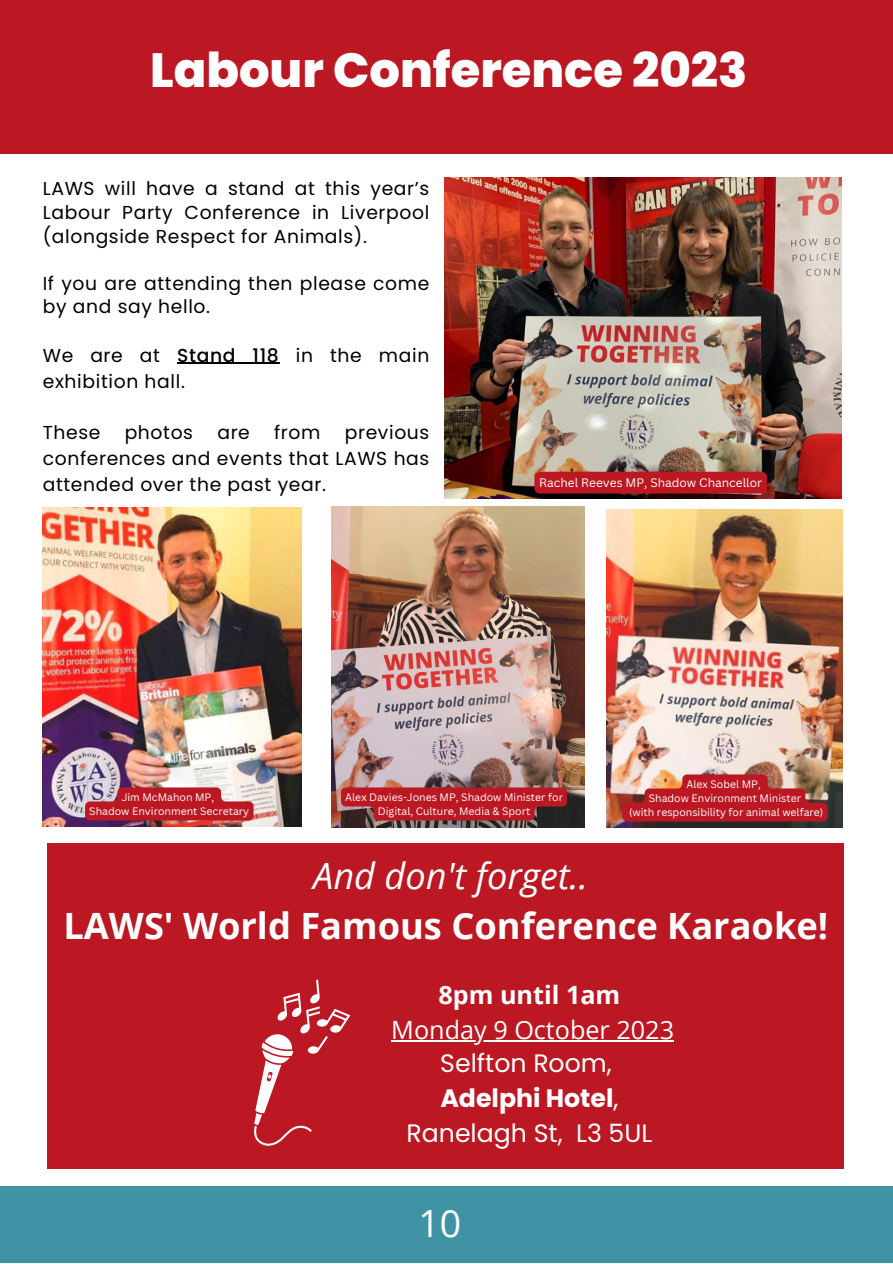
<style>
.page{position:relative;width:893px;height:1264px;background:#fff}
.page>*{position:absolute;margin:0;border:0;box-sizing:border-box;transform-origin:0 0}
.t1{font:800 48px "Poppins";color:#fff}
.t2{font:37.5px "Open Sans";color:#fff}
.t3{font:700 36.15px "Open Sans";color:#fff}
.t4{font:italic 36.15px "Open Sans";color:#fff}
.t5{font:25.2px "Poppins";color:#fff}
.t6{font:25.2px "Open Sans";color:#fff}
.t7{font:700 25.2px "Poppins";color:#fff}
.t8{font:700 25.2px "Open Sans";color:#fff}
.t9{font:18.75px/23.5px "Poppins";letter-spacing:.035em;color:#000;text-align:justify}
.t10{font:12px "Canva Sans";color:#fff}
.t11{font:10.5px/14px "Canva Sans";color:#fff;text-align:center}
.s1{font-weight:500}
.s2{font-weight:400}
</style>
<div class="page">
<div style="left:0;top:0;width:892px;height:154px;background:#bc1823"></div>
<div style="left:0;top:1185px;width:892px;height:77px;background:#4093a4"></div>
<img style="left:331px;top:507px;width:253px;height:320px">
<img style="left:444px;top:178px;width:397px;height:320px">
<img style="left:43px;top:508px;width:258px;height:318px">
<img style="left:606px;top:509px;width:236px;height:318px">
<hr style="left:177px;top:363px;width:102px;height:1px;background:#000">
<div style="left:47px;top:844px;width:796px;height:324px;background:#bc1823"></div>
<hr style="left:391px;top:1040px;width:283px;height:1px;background:#fff">
<svg style="left:254px;top:979px;width:96px;height:166px"></svg>
<div style="left:534px;top:472px;width:232px;height:21px;background:#bc1823;border-radius:5px"></div>
<svg style="left:85px;top:787px;width:168px;height:33px"></svg>
<svg style="left:341px;top:787px;width:226px;height:33px"></svg>
<img style="left:622px;top:774px;width:205px;height:47px">
<p class="t1" style="left:150px;top:37px;width:598px">Labour Conference 2023</p>
<p class="t9" style="left:43px;top:177px;width:388px">LAWS will have a stand at this year’s Labour Party Conference in Liverpool (alongside Respect for Animals).</p>
<p class="t9" style="left:43px;top:271px;width:388px">If you are attending then please come by and say hello.</p>
<p class="t9" style="left:43px;top:342px;width:388px;line-height:25.8px">We are at <span class="s1">Stand 118</span> in the main exhibition hall.</p>
<p class="t9" style="left:43px;top:421px;width:59px">These</p>
<p class="t9" style="left:125px;top:421px;width:70px">photos</p>
<p class="t9" style="left:217px;top:421px;width:34px">are</p>
<p class="t9" style="left:274px;top:421px;width:48px">from</p>
<p class="t9" style="left:43px;top:420px;width:388px;line-height:25.8px;text-indent:302px">previous conferences and events that LAWS has attended over the past year.</p>
<p class="t10" style="left:539px;top:474px;width:224px">Rachel Reeves MP, Shadow Chancellor</p>
<p class="t11" style="left:122px;top:789px;width:94px">Jim McMahon MP,</p>
<p class="t11" style="left:89px;top:803px;width:161px">Shadow Environment Secretary</p>
<p class="t11" style="left:345px;top:789px;width:219px">Alex Davies-Jones MP, Shadow Minister for<br>Digital, Culture, Media &amp; Sport</p>
<p class="t11" style="left:686px;top:777px;width:76px">Alex Sobel MP,</p>
<p class="t11" style="left:648px;top:790px;width:154px">Shadow Environment Minister</p>
<p class="t11" style="left:629px;top:804px;width:196px">(with responsibility for animal welfare)</p>
<p class="t4" style="left:313px;top:850px;width:276px">And don't forget..</p>
<p class="t3" style="left:63px;top:900px;width:766px">LAWS' World Famous Conference Karaoke!</p>
<p class="t8" style="left:438px;top:976px;width:183px">8pm until 1am</p>
<p class="t6" style="left:391px;top:1011px;width:284px">Monday 9 October 2023</p>
<p class="t5" style="left:440px;top:1045px;width:173px">Selfton Room,</p>
<p class="t7" style="left:440px;top:1080px;width:179px">Adelphi Hotel<span class="s2">,</span></p>
<p class="t5" style="left:406px;top:1115px;width:247px">Ranelagh St, L3 5UL</p>
<p class="t2" style="left:418px;top:1196px;width:44px">10</p>
</div>
